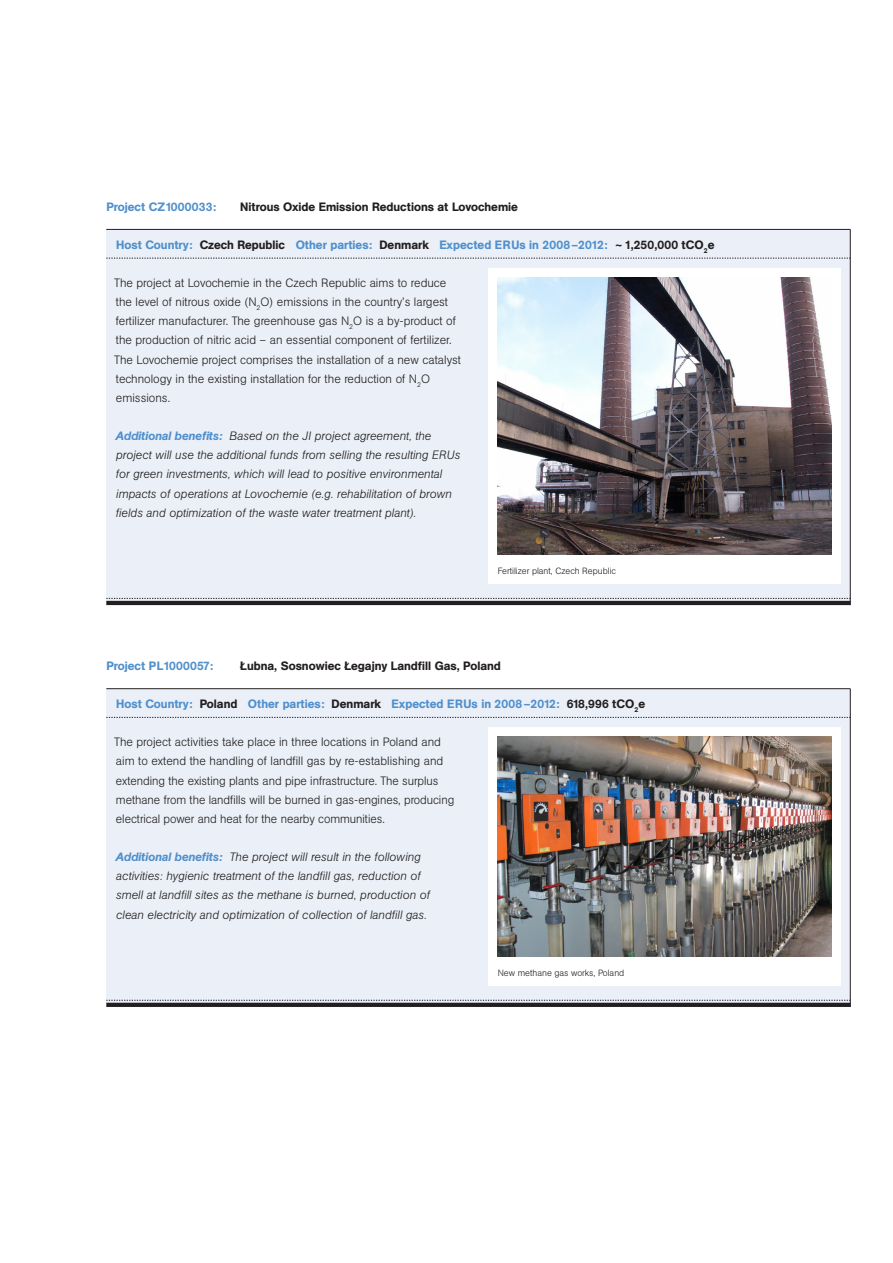
<style>
.page{position:relative;width:893px;height:1263px;background:#fff}
.page>*{position:absolute;margin:0;border:0;box-sizing:border-box;transform-origin:0 0}
.t1{font:300 12px/19.2px "AG Buch BQ";color:#231f20}
.t2{font:italic 300 12px/19.2px "AG Buch BQ";color:#231f20}
.t3{font:500 12px "AG Buch BQ";color:#5090cc}
.t4{font:500 12px "AG Buch BQ";color:#231f20}
.t5{font:300 9px "AG Buch BQ";color:#231f20}
.s1{color:#231f20}
.s2{font-weight:500;color:#5090cc}
</style>
<div class="page">
<div style="left:106px;top:230px;width:744px;height:372px;background:#ebf0f8"></div>
<div style="left:488px;top:268px;width:353px;height:316px;background:#fff"></div>
<img style="left:497px;top:277px;width:334px;height:278px">
<hr style="left:850px;top:230px;width:1px;height:375px;background:#231f20">
<hr style="left:106px;top:229px;width:744px;height:1px;background:#231f20">
<hr style="left:106px;top:601px;width:744px;height:4px;background:#231f20">
<svg style="left:106px;top:598px;width:744px;height:1px"></svg>
<svg style="left:106px;top:258px;width:744px;height:1px"></svg>
<div style="left:106px;top:689px;width:744px;height:314px;background:#ebf0f8"></div>
<div style="left:488px;top:727px;width:353px;height:258px;background:#fff"></div>
<img style="left:497px;top:737px;width:334px;height:220px">
<hr style="left:850px;top:689px;width:1px;height:318px;background:#231f20">
<hr style="left:106px;top:688px;width:744px;height:1px;background:#231f20">
<hr style="left:106px;top:1003px;width:744px;height:4px;background:#231f20">
<svg style="left:106px;top:1000px;width:744px;height:1px"></svg>
<svg style="left:106px;top:717px;width:744px;height:1px"></svg>
<p class="t3" style="left:107px;top:199px;width:111px">Project CZ1000033:</p>
<p class="t4" style="left:240px;top:199px;width:279px">Nitrous Oxide Emission Reductions at Lovochemie</p>
<p class="t3" style="left:116px;top:237px;width:600px">Host Country: <span class="s1">Czech Republic</span> Other parties: <span class="s1">Denmark</span> Expected ERUs in 2008–2012: <span class="s1">~1,250,000 tCO</span><sub>2</sub><span class="s1">e</span></p>
<p class="t1" style="left:114px;top:273px;width:348px">The project at Lovochemie in the Czech Republic aims to reduce the level of nitrous oxide (N<sub>2</sub>O) emissions in the country’s largest fertilizer manufacturer. The greenhouse gas N<sub>2</sub>O is a by-product of the production of nitric acid – an essential component of fertilizer.<br>The Lovochemie project comprises the installation of a new catalyst technology in the existing installation for the reduction of N<sub>2</sub>O emissions.</p>
<p class="t2" style="left:115px;top:427px;width:346px"><span class="s2">Additional benefits:</span> Based on the JI project agreement, the project will use the additional funds from selling the resulting ERUs for green investments, which will lead to positive environmental impacts of operations at Lovochemie (e.g. rehabilitation of brown fields and optimization of the waste water treatment plant).</p>
<p class="t5" style="left:498px;top:566px;width:120px">Fertilizer plant, Czech Republic</p>
<p class="t3" style="left:107px;top:658px;width:108px">Project PL1000057:</p>
<p class="t4" style="left:240px;top:658px;width:262px">Łubna, Sosnowiec Łegajny Landfill Gas, Poland</p>
<p class="t3" style="left:116px;top:696px;width:530px">Host Country: <span class="s1">Poland</span> Other parties: <span class="s1">Denmark</span> Expected ERUs in 2008–2012: <span class="s1">618,996 tCO</span><sub>2</sub><span class="s1">e</span></p>
<p class="t1" style="left:114px;top:733px;width:341px">The project activities take place in three locations in Poland and aim to extend the handling of landfill gas by re-establishing and extending the existing plants and pipe infrastructure. The surplus methane from the landfills will be burned in gas-engines, producing electrical power and heat for the nearby communities.</p>
<p class="t2" style="left:115px;top:847px;width:316px"><span class="s2">Additional benefits:</span> The project will result in the following activities: hygienic treatment of the landfill gas, reduction of smell at landfill sites as the methane is burned, production of clean electricity and optimization of collection of landfill gas.</p>
<p class="t5" style="left:498px;top:967px;width:128px">New methane gas works, Poland</p>
</div>
